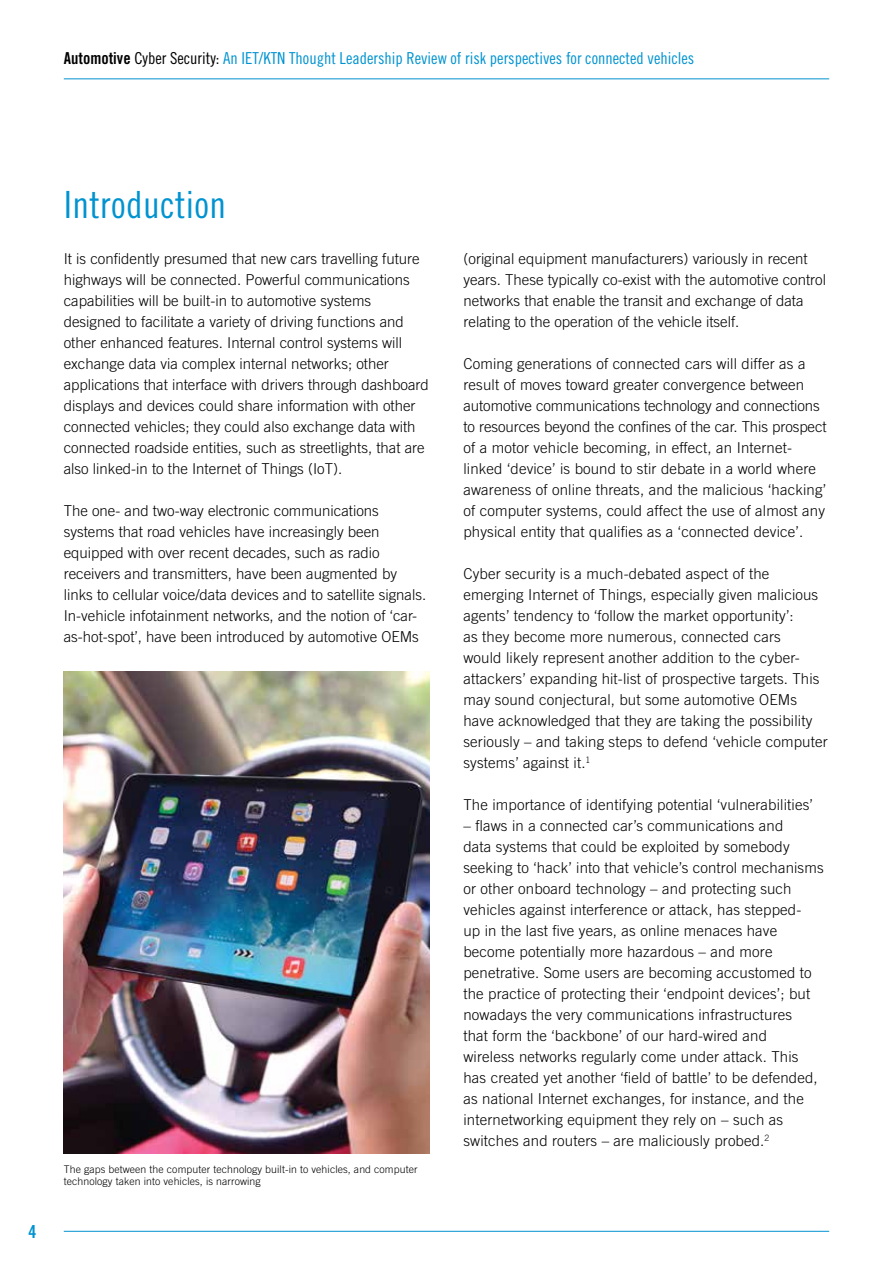
<style>
.page{position:relative;width:893px;height:1263px;background:#fff}
.page>*{position:absolute;margin:0;border:0;box-sizing:border-box;transform-origin:0 0}
.t1{font:37.5px "Trade Gothic Cond Eighteen";letter-spacing:.01em;color:#0093d0}
.t2{font:18px "Trade Gothic Bold Cond Twenty";color:#0093d0}
.t3{font:16.5px "Trade Gothic Cond Eighteen";color:#0093d0}
.t4{font:300 15px/21px "Trade Gothic";letter-spacing:.01em;color:#000}
.t5{font:300 10.5px/12.6px "Trade Gothic";letter-spacing:.01em;color:#000}
.s1{font-family:"Trade Gothic Bold Cond Twenty";color:#000}
.s2{color:#000}
</style>
<div class="page">
<hr style="left:64px;top:79px;width:765px;height:1px;background:#0093d0">
<hr style="left:64px;top:1231px;width:765px;height:1px;background:#0093d0">
<img style="left:64px;top:672px;width:365px;height:481px">
<p class="t3" style="left:64px;top:48px;width:632px"><span class="s1">Automotive</span> <span class="s2">Cyber Security:</span> An IET/KTN Thought Leadership Review of risk perspectives for connected vehicles</p>
<h1 class="t1" style="left:64px;top:182px;width:164px">Introduction</h1>
<p class="t4" style="left:64px;top:248px;width:367px">It is confidently presumed that new cars travelling future highways will be connected. Powerful communications capabilities will be built-in to automotive systems designed to facilitate a variety of driving functions and other enhanced features. Internal control systems will exchange data via complex internal networks; other applications that interface with drivers through dashboard displays and devices could share information with other connected vehicles; they could also exchange data with connected roadside entities, such as streetlights, that are also linked-in to the Internet of Things (IoT).</p>
<p class="t4" style="left:64px;top:500px;width:364px">The one- and two-way electronic communications systems that road vehicles have increasingly been equipped with over recent decades, such as radio receivers and transmitters, have been augmented by links to cellular voice/data devices and to satellite signals.<br>In-vehicle infotainment networks, and the notion of ‘car&shy;as-hot-spot’, have been introduced by automotive OEMs</p>
<p class="t2" style="left:28px;top:1220px;width:9px">4</p>
<p class="t5" style="left:64px;top:1162px;width:355px">The gaps between the computer technology built-in to vehicles, and computer technology taken into vehicles, is narrowing</p>
<p class="t4" style="left:463px;top:248px;width:364px">(original equipment manufacturers) variously in recent years. These typically co-exist with the automotive control networks that enable the transit and exchange of data relating to the operation of the vehicle itself.</p>
<p class="t4" style="left:463px;top:353px;width:365px">Coming generations of connected cars will differ as a result of moves toward greater convergence between automotive communications technology and connections to resources beyond the confines of the car. This prospect of a motor vehicle becoming, in effect, an Internet&shy;linked ‘device’ is bound to stir debate in a world where awareness of online threats, and the malicious ‘hacking’ of computer systems, could affect the use of almost any physical entity that qualifies as a ‘connected device’.</p>
<p class="t4" style="left:463px;top:563px;width:366px">Cyber security is a much-debated aspect of the emerging Internet of Things, especially given malicious agents’ tendency to ‘follow the market opportunity’:<br>as they become more numerous, connected cars<br>would likely represent another addition to the cyber&shy;attackers’ expanding hit-list of prospective targets. This may sound conjectural, but some automotive OEMs have acknowledged that they are taking the possibility seriously – and taking steps to defend ‘vehicle computer systems’ against it.<sup>1</sup></p>
<p class="t4" style="left:463px;top:794px;width:351px">The importance of identifying potential ‘vulnerabilities’</p>
<p class="t4" style="left:463px;top:815px;width:362px">– flaws in a connected car’s communications and<br>data systems that could be exploited by somebody seeking to ‘hack’ into that vehicle’s control mechanisms or other onboard technology – and protecting such vehicles against interference or attack, has stepped-<br>up in the last five years, as online menaces have become potentially more hazardous – and more penetrative. Some users are becoming accustomed to the practice of protecting their ‘endpoint devices’; but nowadays the very communications infrastructures<br>that form the ‘backbone’ of our hard-wired and<br>wireless networks regularly come under attack. This has created yet another ‘field of battle’ to be defended, as national Internet exchanges, for instance, and the internetworking equipment they rely on – such as switches and routers – are maliciously probed.<sup>2</sup></p>
</div>
